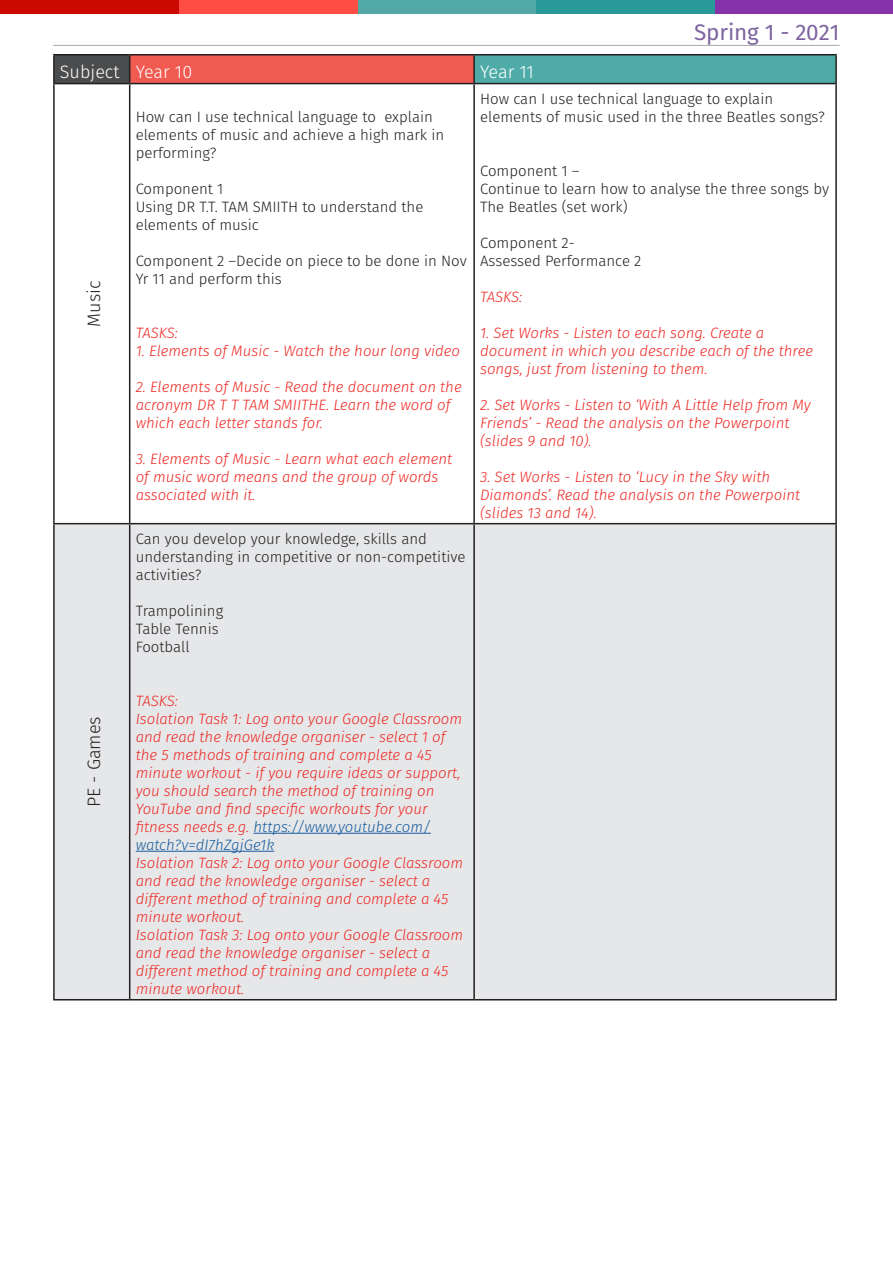
<style>
.page{position:relative;width:893px;height:1263px;background:#fff}
.page>*{position:absolute;margin:0;border:0;box-sizing:border-box;transform-origin:0 0}
.t1{font:22.5px "Fira Sans";letter-spacing:-.01em;color:#7d649f}
.t2{font:300 18px "Fira Sans";color:#fff}
.t3{font:300 18px "Fira Sans";color:#231f20}
.t4{font:italic 300 15px/18px "Fira Sans";color:#ee2823}
.t5{font:300 15px/18px "Fira Sans";color:#231f20}
.s1{color:#175d9e}
</style>
<div class="page">
<hr style="left:53px;top:45px;width:787px;height:1px;background:#a8a9ad">
<div style="left:715px;top:0;width:178px;height:14px;background:#8633a9"></div>
<div style="left:358px;top:0;width:178px;height:14px;background:#52a8a7"></div>
<div style="left:536px;top:0;width:179px;height:14px;background:#29999a"></div>
<div style="left:179px;top:0;width:179px;height:14px;background:#ff4d43"></div>
<div style="left:0;top:0;width:179px;height:14px;background:#ca0900"></div>
<div style="left:54px;top:55px;width:76px;height:29px;background:#4b4c4d"></div>
<div style="left:130px;top:55px;width:344px;height:29px;background:#f05a50"></div>
<div style="left:474px;top:55px;width:362px;height:29px;background:#4eaba8"></div>
<svg style="left:130px;top:84px;width:705px;height:439px"></svg>
<div style="left:54px;top:524px;width:76px;height:476px;background:#e6e7e9"></div>
<div style="left:130px;top:524px;width:705px;height:475px;background:#e6e7e9"></div>
<hr style="left:53px;top:54px;width:77px;height:2px;background:#231f20">
<hr style="left:53px;top:56px;width:2px;height:27px;background:#231f20">
<hr style="left:130px;top:54px;width:344px;height:2px;background:#231f20">
<svg style="left:129px;top:56px;width:1px;height:27px"></svg>
<hr style="left:474px;top:54px;width:363px;height:2px;background:#231f20">
<hr style="left:473px;top:56px;width:2px;height:27px;background:#231f20">
<hr style="left:835px;top:56px;width:2px;height:27px;background:#231f20">
<hr style="left:53px;top:83px;width:77px;height:1px;background:#231f20">
<hr style="left:130px;top:83px;width:344px;height:1px;background:#231f20">
<hr style="left:129px;top:84px;width:1px;height:439px;background:#231f20">
<hr style="left:474px;top:83px;width:363px;height:1px;background:#231f20">
<hr style="left:129px;top:524px;width:1px;height:475px;background:#231f20">
<hr style="left:53px;top:84px;width:2px;height:439px;background:#231f20">
<hr style="left:835px;top:84px;width:2px;height:439px;background:#231f20">
<hr style="left:53px;top:524px;width:2px;height:475px;background:#231f20">
<hr style="left:835px;top:524px;width:2px;height:475px;background:#231f20">
<hr style="left:53px;top:523px;width:77px;height:1px;background:#231f20">
<hr style="left:53px;top:999px;width:77px;height:1px;background:#231f20">
<hr style="left:130px;top:523px;width:344px;height:1px;background:#231f20">
<hr style="left:130px;top:999px;width:344px;height:1px;background:#231f20">
<hr style="left:473px;top:84px;width:2px;height:439px;background:#231f20">
<hr style="left:473px;top:524px;width:2px;height:475px;background:#231f20">
<hr style="left:474px;top:523px;width:363px;height:1px;background:#231f20">
<hr style="left:474px;top:999px;width:363px;height:1px;background:#231f20">
<hr style="left:254px;top:833px;width:177px;height:1px;background:#175d9e">
<hr style="left:136px;top:851px;width:138px;height:1px;background:#175d9e">
<p class="t2" style="left:60px;top:59px;width:61px">Subject</p>
<p class="t2" style="left:136px;top:59px;width:58px">Year 10</p>
<p class="t2" style="left:480px;top:59px;width:55px">Year 11</p>
<p class="t1" style="left:694px;top:15px;width:147px">Spring 1 - 2021</p>
<p class="t3" style="left:81px;top:327px;width:47px;rotate:-90deg">Music</p>
<p class="t3" style="left:81px;top:807px;width:92px;rotate:-90deg">PE - Games</p>
<p class="t5" style="left:136px;top:107px;width:310px">How can I use technical language to explain elements of music and achieve a high mark in performing?</p>
<p class="t5" style="left:136px;top:179px;width:289px">Component 1<br>Using DR T.T. TAM SMIITH to understand the elements of music</p>
<p class="t5" style="left:136px;top:251px;width:333px">Component 2 –Decide on piece to be done in Nov<br>Yr 11 and perform this</p>
<p class="t4" style="left:136px;top:323px;width:44px">TASKS:</p>
<p class="t4" style="left:136px;top:341px;width:326px">1. Elements of Music - Watch the hour long video</p>
<p class="t4" style="left:136px;top:377px;width:327px">2. Elements of Music - Read the document on the acronym DR T T TAM SMIITHE. Learn the word of which each letter stands for.</p>
<p class="t4" style="left:136px;top:449px;width:318px">3. Elements of Music - Learn what each element of music word means and the group of words associated with it.</p>
<p class="t5" style="left:136px;top:529px;width:331px">Can you develop your knowledge, skills and understanding in competitive or non-competitive activities?</p>
<p class="t5" style="left:136px;top:601px;width:89px">Trampolining<br>Table Tennis<br>Football</p>
<p class="t5" style="left:480px;top:89px;width:346px">How can I use technical language to explain elements of music used in the three Beatles songs?</p>
<p class="t5" style="left:480px;top:161px;width:351px">Component 1 –<br>Continue to learn how to analyse the three songs by<br>The Beatles (set work)</p>
<p class="t5" style="left:480px;top:233px;width:163px">Component 2-<br>Assessed Performance 2</p>
<p class="t4" style="left:480px;top:287px;width:44px">TASKS:</p>
<p class="t4" style="left:480px;top:323px;width:334px">1. Set Works - Listen to each song. Create a document in which you describe each of the three songs, just from listening to them.</p>
<p class="t4" style="left:480px;top:395px;width:332px">2. Set Works - Listen to ‘With A Little Help from My<br>Friends’ - Read the analysis on the Powerpoint (slides 9 and 10).</p>
<p class="t4" style="left:480px;top:467px;width:322px">3. Set Works - Listen to ‘Lucy in the Sky with<br>Diamonds’. Read the analysis on the Powerpoint (slides 13 and 14).</p>
<p class="t4" style="left:136px;top:691px;width:44px">TASKS:</p>
<p class="t4" style="left:136px;top:709px;width:329px">Isolation Task 1: Log onto your Google Classroom and read the knowledge organiser - select 1 of the 5 methods of training and complete a 45 minute workout - if you require ideas or support, you should search the method of training on YouTube and find specific workouts for your fitness needs e.g. <span class="s1">https://www.youtube.com/ watch?v=dI7hZgjGe1k<br></span>Isolation Task 2: Log onto your Google Classroom and read the knowledge organiser - select a different method of training and complete a 45 minute workout.<br>Isolation Task 3: Log onto your Google Classroom and read the knowledge organiser - select a different method of training and complete a 45 minute workout.</p>
</div>
